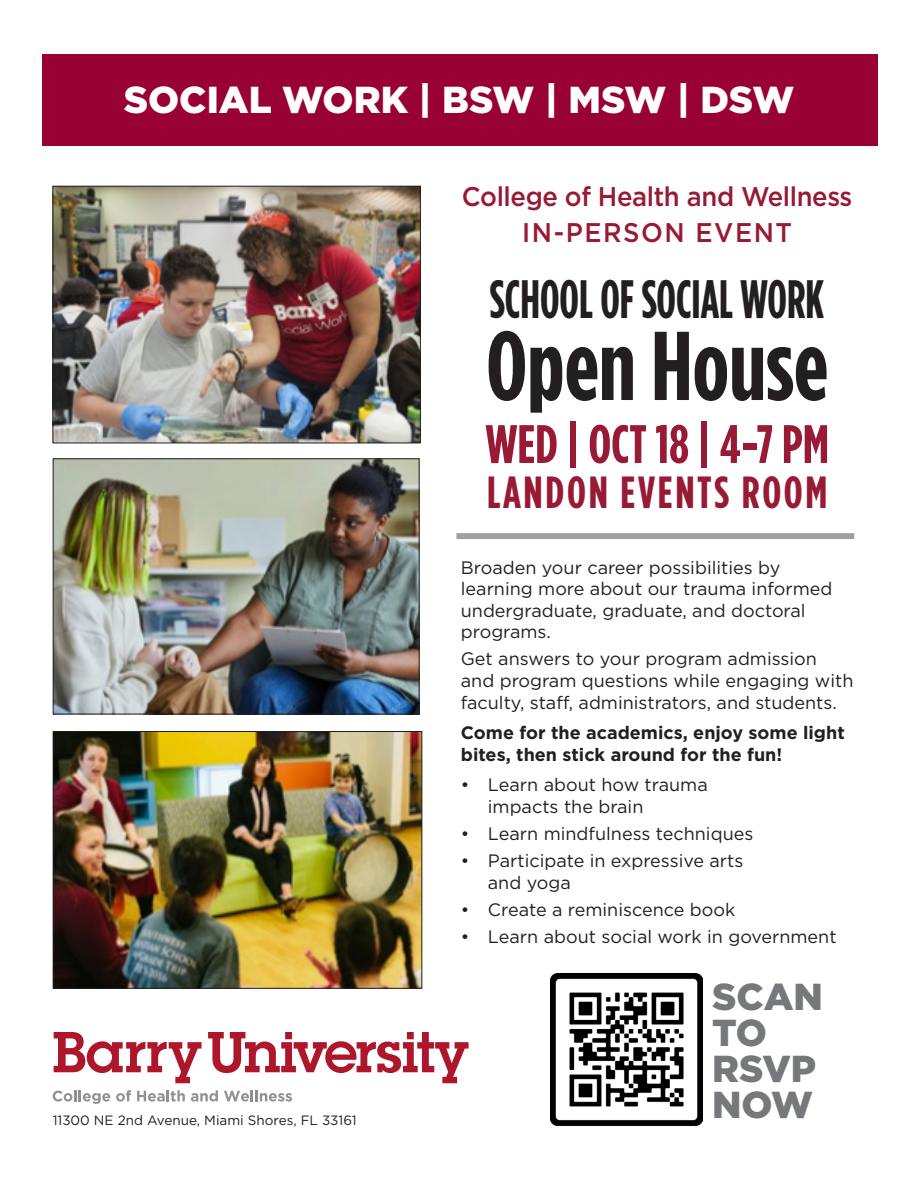
<style>
.page{position:relative;width:918px;height:1188px;background:#fff}
.page>*{position:absolute;margin:0;border:0;box-sizing:border-box;transform-origin:0 0}
.t1{font:700 97.5px "Gotham Condensed";color:#231f20}
.t2{font:700 54px "Gotham Condensed";color:#231f20;scale:.86 1}
.t3{font:700 54px "Gotham Condensed";color:#981a35}
.t4{font:700 45px "Gotham Condensed";letter-spacing:.06em;color:#981a35}
.t5{font:900 37.5px "Gotham";color:#fff}
.t6{font:900 37.5px/36px "Gotham";color:#76787b}
.t7{font:500 27px "Gotham";letter-spacing:-.015em;color:#981a35;scale:.95 1}
.t8{font:500 27px "Gotham";letter-spacing:.06em;color:#981a35;scale:.95 1}
.t9{font:18px/21.6px "Gotham";color:#231f20}
.t10{font:700 18px/21.6px "Gotham";color:#231f20}
.t11{font:13.5px "Gotham";color:#231f20}
</style>
<div class="page">
<svg style="left:54px;top:1032px;width:415px;height:51px"></svg>
<svg style="left:53px;top:1090px;width:57px;height:14px"></svg>
<svg style="left:116px;top:1090px;width:15px;height:12px"></svg>
<svg style="left:137px;top:1090px;width:48px;height:12px"></svg>
<svg style="left:191px;top:1090px;width:27px;height:12px"></svg>
<svg style="left:224px;top:1090px;width:68px;height:12px"></svg>
<div style="left:42px;top:54px;width:836px;height:91px;background:#903"></div>
<div style="left:456px;top:533px;width:398px;height:6px;background:#9d9fa2"></div>
<img style="left:550px;top:974px;width:152px;height:153px">
<img style="left:55px;top:460px;width:363px;height:252px">
<div style="left:53px;top:458px;width:367px;height:256px;border:1px solid #231f20"></div>
<img style="left:55px;top:188px;width:364px;height:253px">
<div style="left:53px;top:186px;width:368px;height:257px;border:1px solid #231f20"></div>
<img style="left:55px;top:733px;width:365px;height:254px">
<div style="left:53px;top:731px;width:369px;height:258px;border:1px solid #231f20"></div>
<p class="t5" style="left:124px;top:78px;width:672px">SOCIAL WORK | BSW | MSW | DSW</p>
<p class="t11" style="left:53px;top:1112px;width:306px">11300 NE 2nd Avenue, Miami Shores, FL 33161</p>
<p class="t7" style="left:462px;top:179px;width:413px">College of Health and Wellness</p>
<p class="t8" style="left:522px;top:215px;width:286px">IN-PERSON EVENT</p>
<p class="t2" style="left:490px;top:268px;width:390px">SCHOOL OF SOCIAL WORK</p>
<p class="t1" style="left:486px;top:311px;width:343px">Open House</p>
<p class="t3" style="left:485px;top:414px;width:345px">WED | OCT 18 | 4-7 PM</p>
<p class="t4" style="left:487px;top:467px;width:342px">LANDON EVENTS ROOM</p>
<p class="t9" style="left:461px;top:556px;width:373px">Broaden your career possibilities by learning more about our trauma informed undergraduate, graduate, and doctoral programs.</p>
<p class="t9" style="left:461px;top:648px;width:394px">Get answers to your program admission and program questions while engaging with faculty, staff, administrators, and students.</p>
<p class="t10" style="left:461px;top:722px;width:385px">Come for the academics, enjoy some light bites, then stick around for the fun!</p>
<p class="t9" style="left:488px;top:774px;width:221px;text-indent:-27px">• Learn about how trauma impacts the brain</p>
<p class="t9" style="left:461px;top:822px;width:294px">• Learn mindfulness techniques</p>
<p class="t9" style="left:488px;top:849px;width:257px;text-indent:-27px">• Participate in expressive arts and yoga</p>
<p class="t9" style="left:461px;top:898px;width:276px">• Create a reminiscence book</p>
<p class="t9" style="left:461px;top:925px;width:377px">• Learn about social work in government</p>
<p class="t6" style="left:712px;top:978px;width:112px">SCAN</p>
<p class="t6" style="left:712px;top:1014px;width:106px">TO<br>RSVP</p>
<p class="t6" style="left:712px;top:1086px;width:102px">NOW</p>
</div>
